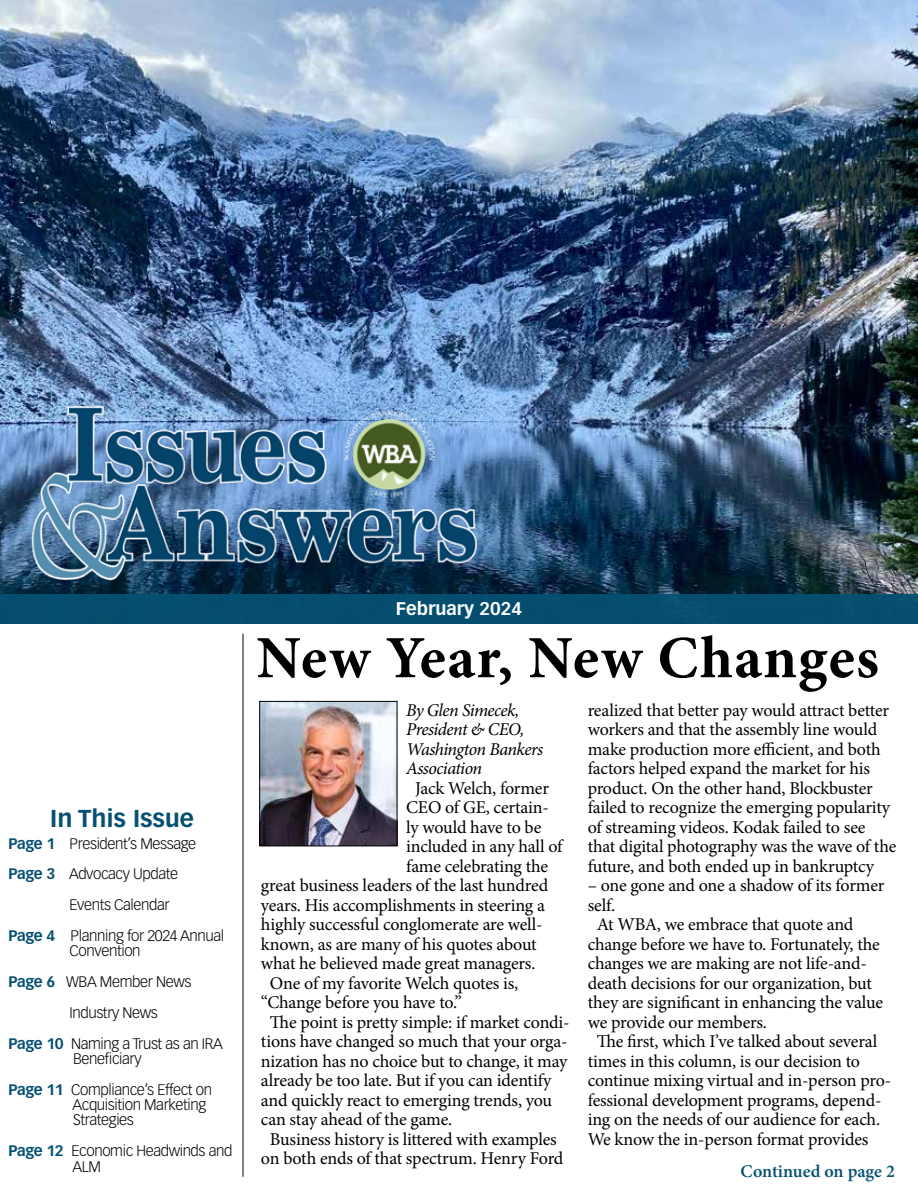
<style>
.page{position:relative;width:918px;height:1188px;background:#fff}
.page>*{position:absolute;margin:0;border:0;box-sizing:border-box;transform-origin:0 0}
.t1{font:700 60px "Minion Pro";letter-spacing:.02em;color:#000}
.t2{font:700 24px "Vectora LT Pro";color:#055072}
.t3{font:18px/19.5px "Minion Pro";letter-spacing:-.015em;color:#000}
.t4{font:italic 18px/19.5px "Minion Pro";letter-spacing:-.035em;color:#000}
.t5{font:600 18px "Minion Pro";color:#055072}
.t6{font:700 18px "Vectora LT Pro";color:#fff}
.t7{font:300 15px/15.3px "Vectora LT Pro";letter-spacing:-.025em;color:#000}
.s1{font-weight:700;color:#055072}
</style>
<div class="page">
<img style="left:0;top:0;width:918px;height:594px">
<div style="left:0;top:594px;width:918px;height:29px;background:#055072"></div>
<img style="left:30px;top:395px;width:453px;height:197px">
<img style="left:344px;top:408px;width:90px;height:91px">
<img style="left:261px;top:703px;width:134px;height:141px">
<div style="left:259px;top:701px;width:138px;height:145px;border:1px solid #000"></div>
<hr style="left:243px;top:634px;width:1px;height:543px;background:#000">
<h2 class="t2" style="left:50px;top:804px;width:145px">In This Issue</h2>
<p class="t7" style="left:9px;top:836px;width:189px"><span class="s1">Page 1</span> President’s Message</p>
<p class="t7" style="left:9px;top:866px;width:171px"><span class="s1">Page 3</span> Advocacy Update</p>
<p class="t7" style="left:70px;top:897px;width:102px">Events Calendar</p>
<p class="t7" style="left:9px;top:928px;width:217px"><span class="s1">Page 4</span> Planning for 2024 Annual</p>
<p class="t7" style="left:70px;top:943px;width:73px">Convention</p>
<p class="t7" style="left:9px;top:974px;width:184px"><span class="s1">Page 6</span> WBA Member News</p>
<p class="t7" style="left:70px;top:1005px;width:90px">Industry News</p>
<p class="t7" style="left:9px;top:1036px;width:216px"><span class="s1">Page 10</span> Naming a Trust as an IRA</p>
<p class="t7" style="left:9px;top:1043px;width:205px;line-height:30.8px;text-align:center">Beneficiary<br><span class="s1">Page 11</span> Compliance’s Effect on</p>
<p class="t7" style="left:73px;top:1097px;width:135px">Acquisition Marketing<br>Strategies</p>
<p class="t7" style="left:73px;top:1143px;width:161px;text-indent:-64px"><span class="s1">Page 12</span> Economic Headwinds and<br>ALM</p>
<p class="t6" style="left:396px;top:597px;width:128px">February 2024</p>
<h1 class="t1" style="left:256px;top:616px;width:624px">New Year, New Changes</h1>
<p class="t4" style="left:406px;top:700px;width:139px">By Glen Simecek,<br>President &amp; CEO,<br>Washington Bankers<br>Association</p>
<p class="t3" style="left:415px;top:778px;width:135px">Jack Welch, former</p>
<p class="t3" style="left:406px;top:798px;width:144px">CEO of GE, certain-</p>
<p class="t3" style="left:406px;top:817px;width:137px">ly would have to be</p>
<p class="t3" style="left:406px;top:837px;width:158px">included in any hall of</p>
<p class="t3" style="left:406px;top:856px;width:143px">fame celebrating the</p>
<p class="t3" style="left:261px;top:876px;width:289px">great business leaders of the last hundred</p>
<p class="t3" style="left:261px;top:895px;width:285px">years. His accomplishments in steering a</p>
<p class="t3" style="left:261px;top:915px;width:283px">highly successful conglomerate are well-</p>
<p class="t3" style="left:261px;top:934px;width:277px">known, as are many of his quotes about</p>
<p class="t3" style="left:261px;top:954px;width:276px">what he believed made great managers.</p>
<p class="t3" style="left:270px;top:973px;width:250px">One of my favorite Welch quotes is,</p>
<p class="t3" style="left:261px;top:993px;width:202px">“Change before you have to.”</p>
<p class="t3" style="left:270px;top:1012px;width:301px">The point is pretty simple: if market condi-</p>
<p class="t3" style="left:261px;top:1032px;width:308px">tions have changed so much that your orga-</p>
<p class="t3" style="left:261px;top:1051px;width:308px">nization has no choice but to change, it may</p>
<p class="t3" style="left:261px;top:1071px;width:292px">already be too late. But if you can identify</p>
<p class="t3" style="left:261px;top:1090px;width:293px">and quickly react to emerging trends, you</p>
<p class="t3" style="left:261px;top:1110px;width:193px">can stay ahead of the game.</p>
<p class="t3" style="left:270px;top:1129px;width:288px">Business history is littered with examples</p>
<p class="t3" style="left:261px;top:1149px;width:304px">on both ends of that spectrum. Henry Ford</p>
<p class="t3" style="left:588px;top:700px;width:310px">realized that better pay would attract better workers and that the assembly line would make production more efficient, and both factors helped expand the market for his product. On the other hand, Blockbuster failed to recognize the emerging popularity of streaming videos. Kodak failed to see that digital photography was the wave of the future, and both ended up in bankruptcy</p>
<p class="t3" style="left:588px;top:876px;width:298px">– one gone and one a shadow of its former</p>
<p class="t3" style="left:588px;top:895px;width:29px">self.</p>
<p class="t3" style="left:597px;top:915px;width:258px">At WBA, we embrace that quote and</p>
<p class="t3" style="left:588px;top:934px;width:294px">change before we have to. Fortunately, the</p>
<p class="t3" style="left:588px;top:954px;width:281px">changes we are making are not life-and-</p>
<p class="t3" style="left:588px;top:973px;width:286px">death decisions for our organization, but</p>
<p class="t3" style="left:588px;top:993px;width:297px">they are significant in enhancing the value</p>
<p class="t3" style="left:588px;top:1012px;width:181px">we provide our members.</p>
<p class="t3" style="left:597px;top:1032px;width:282px">The first, which I’ve talked about several</p>
<p class="t3" style="left:588px;top:1051px;width:274px">times in this column, is our decision to</p>
<p class="t3" style="left:588px;top:1071px;width:305px">continue mixing virtual and in-person pro-</p>
<p class="t3" style="left:588px;top:1090px;width:295px">fessional development programs, depend-</p>
<p class="t3" style="left:588px;top:1110px;width:294px">ing on the needs of our audience for each.</p>
<p class="t3" style="left:588px;top:1129px;width:282px">We know the in-person format provides</p>
<p class="t5" style="left:741px;top:1158px;width:156px">Continued on page 2</p>
</div>
